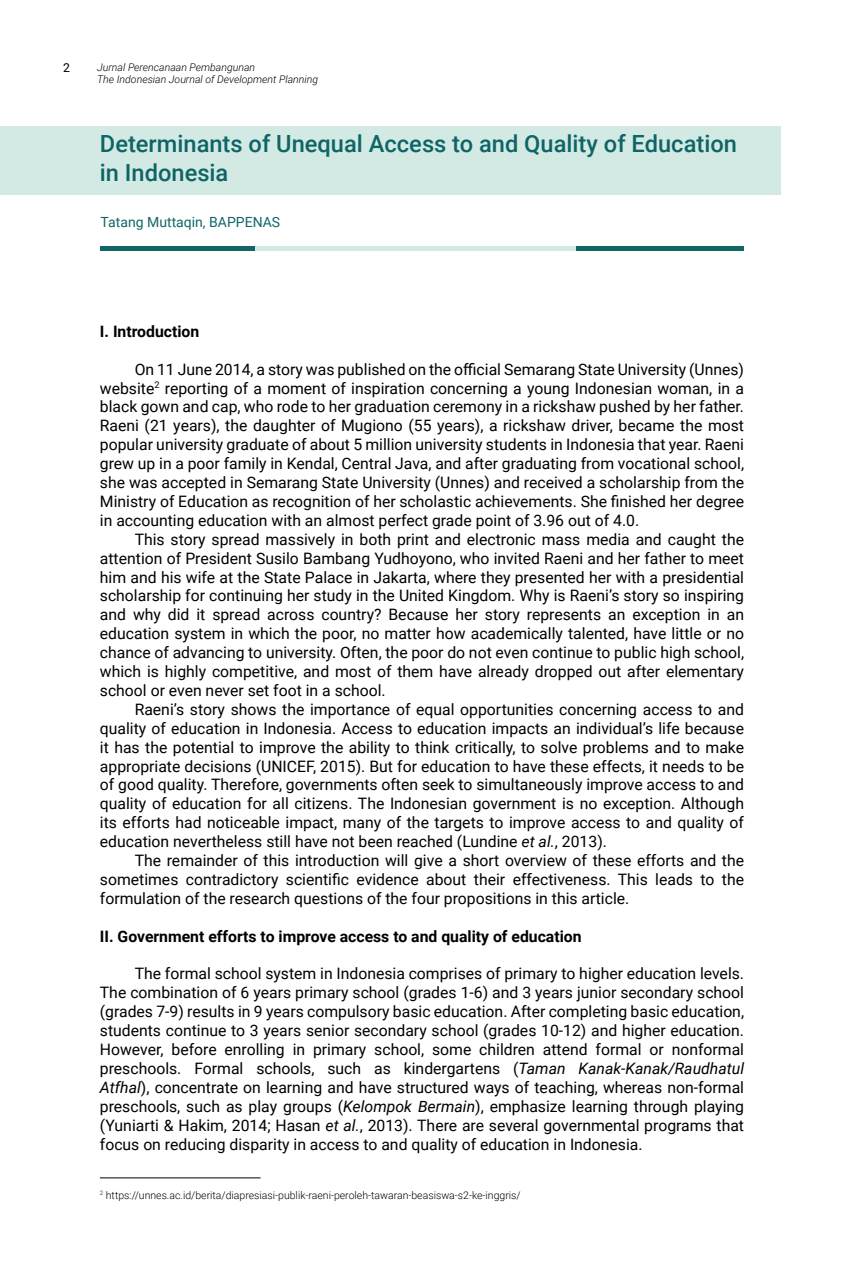
<style>
.page{position:relative;width:844px;height:1265px;background:#fff}
.page>*{position:absolute;margin:0;border:0;box-sizing:border-box;transform-origin:0 0}
.t1{font:500 23.62px/28.3px "Roboto";color:#0f6466}
.t2{font:15.75px/18.9px "Roboto";color:#000;text-align:justify}
.t3{font:700 15.75px "Roboto";color:#000}
.t4{font:14px "Roboto";color:#106667}
.t5{font:12.25px "Roboto";color:#000}
.t6{font:300 10.5px "Roboto";color:#000}
.t7{font:italic 300 10.5px/12.6px "Roboto";color:#000}
.s1{font-style:italic}
</style>
<div class="page">
<div style="left:0;top:126px;width:780px;height:69px;background:#d3eae4"></div>
<div style="left:101px;top:246px;width:642px;height:5px;background:#106667"></div>
<div style="left:255px;top:246px;width:321px;height:5px;background:#d3eae4"></div>
<hr style="left:100px;top:1177px;width:160px;height:1px;background:#000">
<p class="t5" style="left:63px;top:59px;width:8px">2</p>
<p class="t7" style="left:97px;top:60px;width:222px">Jurnal Perencanaan Pembangunan<br>The Indonesian Journal of Development Planning</p>
<h1 class="t1" style="left:100px;top:129px;width:638px">Determinants of Unequal Access to and Quality of Education in Indonesia</h1>
<p class="t4" style="left:101px;top:213px;width:181px">Tatang Muttaqin, BAPPENAS</p>
<p class="t3" style="left:100px;top:320px;width:101px">I. Introduction</p>
<p class="t2" style="left:100px;top:359px;width:645px;text-indent:35px">On 11 June 2014, a story was published on the official Semarang State University (Unnes) website<sup>2</sup> reporting of a moment of inspiration concerning a young Indonesian woman, in a black gown and cap, who rode to her graduation ceremony in a rickshaw pushed by her father.<br>Raeni (21 years), the daughter of Mugiono (55 years), a rickshaw driver, became the most popular university graduate of about 5 million university students in Indonesia that year. Raeni grew up in a poor family in Kendal, Central Java, and after graduating from vocational school, she was accepted in Semarang State University (Unnes) and received a scholarship from the Ministry of Education as recognition of her scholastic achievements. She finished her degree in accounting education with an almost perfect grade point of 3.96 out of 4.0.</p>
<p class="t2" style="left:100px;top:529px;width:645px;text-indent:35px">This story spread massively in both print and electronic mass media and caught the attention of President Susilo Bambang Yudhoyono, who invited Raeni and her father to meet him and his wife at the State Palace in Jakarta, where they presented her with a presidential scholarship for continuing her study in the United Kingdom. Why is Raeni’s story so inspiring and why did it spread across country? Because her story represents an exception in an education system in which the poor, no matter how academically talented, have little or no chance of advancing to university. Often, the poor do not even continue to public high school, which is highly competitive, and most of them have already dropped out after elementary school or even never set foot in a school.</p>
<p class="t2" style="left:100px;top:699px;width:645px;text-indent:35px">Raeni’s story shows the importance of equal opportunities concerning access to and quality of education in Indonesia. Access to education impacts an individual’s life because it has the potential to improve the ability to think critically, to solve problems and to make appropriate decisions (UNICEF, 2015). But for education to have these effects, it needs to be of good quality. Therefore, governments often seek to simultaneously improve access to and quality of education for all citizens. The Indonesian government is no exception. Although its efforts had noticeable impact, many of the targets to improve access to and quality of education nevertheless still have not been reached (Lundine <span class="s1">et al.</span>, 2013).</p>
<p class="t2" style="left:100px;top:850px;width:645px;text-indent:35px">The remainder of this introduction will give a short overview of these efforts and the sometimes contradictory scientific evidence about their effectiveness. This leads to the formulation of the research questions of the four propositions in this article.</p>
<p class="t3" style="left:100px;top:925px;width:483px">II. Government efforts to improve access to and quality of education</p>
<p class="t2" style="left:100px;top:964px;width:645px;text-indent:35px">The formal school system in Indonesia comprises of primary to higher education levels.<br>The combination of 6 years primary school (grades 1-6) and 3 years junior secondary school (grades 7-9) results in 9 years compulsory basic education. After completing basic education, students continue to 3 years senior secondary school (grades 10-12) and higher education.<br>However, before enrolling in primary school, some children attend formal or nonformal preschools. Formal schools, such as kindergartens (<span class="s1">Taman Kanak-Kanak/Raudhatul Atfhal</span>), concentrate on learning and have structured ways of teaching, whereas non-formal preschools, such as play groups (<span class="s1">Kelompok Bermain</span>), emphasize learning through playing (Yuniarti &amp; Hakim, 2014; Hasan <span class="s1">et al.</span>, 2013). There are several governmental programs that focus on reducing disparity in access to and quality of education in Indonesia.</p>
<p class="t6" style="left:100px;top:1188px;width:422px"><sup>2</sup> https://unnes.ac.id/berita/diapresiasi-publik-raeni-peroleh-tawaran-beasiswa-s2-ke-inggris/</p>
</div>
